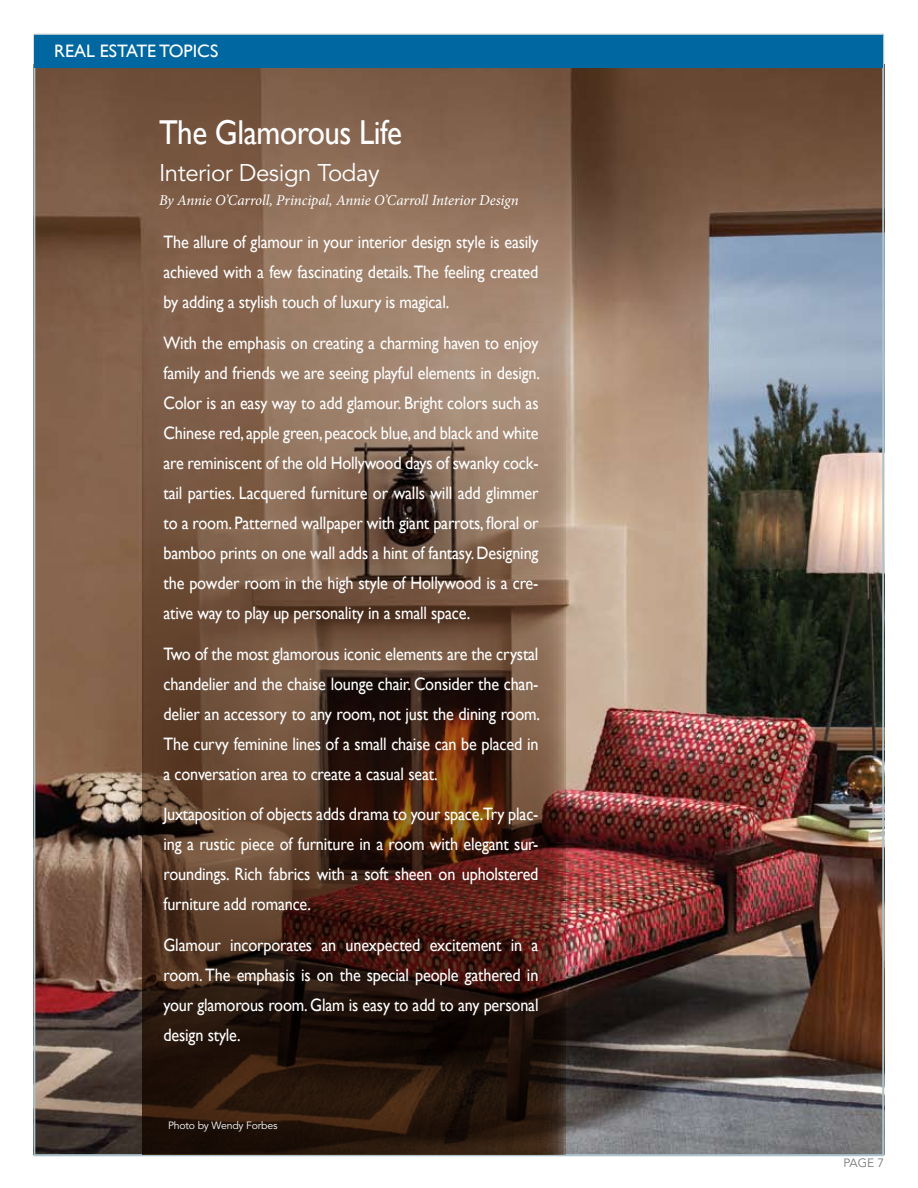
<style>
.page{position:relative;width:918px;height:1188px;background:#fff}
.page>*{position:absolute;margin:0;border:0;box-sizing:border-box;transform-origin:0 0}
.t1{font:34.5px "Gill Sans";letter-spacing:-.015em;color:#fff;scale:.9 1}
.t2{font:24px "Avenir LT Std";letter-spacing:-.02em;color:#fff}
.t3{font:18px/30px "Gill Sans";letter-spacing:-.01em;color:#fff;text-align:justify;scale:.9 1}
.t4{font:18px "Gill Sans";letter-spacing:-.01em;color:#fff}
.t5{font:italic 15px "Minion Pro";letter-spacing:-.01em;color:#fff}
.t6{font:12px "Avenir LT Std";color:#77787b}
.t7{font:10.5px "Avenir LT Std";letter-spacing:-.02em;color:#fff}
</style>
<div class="page">
<img style="left:37px;top:67px;width:844px;height:1086px">
<div style="left:35px;top:35px;width:848px;height:32px;background:#0067a0"></div>
<svg style="left:142px;top:168px;width:423px;height:986px;background:#654837"></svg>
<p class="t4" style="left:54px;top:40px;width:166px">REAL ESTATE TOPICS</p>
<h1 class="t1" style="left:159px;top:112px;width:272px">The Glamorous Life</h1>
<h2 class="t2" style="left:159px;top:159px;width:222px">Interior Design Today</h2>
<p class="t5" style="left:159px;top:190px;width:361px">By Annie O’Carroll, Principal, Annie O’Carroll Interior Design</p>
<p class="t3" style="left:164px;top:227px;width:418px">The allure of glamour in your interior design style is easily achieved with a few fascinating details. The feeling created by adding a stylish touch of luxury is magical.</p>
<p class="t3" style="left:164px;top:328px;width:420px">With the emphasis on creating a charming haven to enjoy family and friends we are seeing playful elements in design.<br>Color is an easy way to add glamour. Bright colors such as Chinese red, apple green, peacock blue, and black and white are reminiscent of the old Hollywood days of swanky cock&shy;tail parties. Lacquered furniture or walls will add glimmer to a room. Patterned wallpaper with giant parrots, floral or bamboo prints on one wall adds a hint of fantasy. Designing the powder room in the high style of Hollywood is a cre&shy;ative way to play up personality in a small space.</p>
<p class="t3" style="left:164px;top:639px;width:420px">Two of the most glamorous iconic elements are the crystal chandelier and the chaise lounge chair. Consider the chan&shy;delier an accessory to any room, not just the dining room.<br>The curvy feminine lines of a small chaise can be placed in a conversation area to create a casual seat.</p>
<p class="t3" style="left:164px;top:800px;width:418px">Juxtaposition of objects adds drama to your space.Try plac&shy;ing a rustic piece of furniture in a room with elegant sur&shy;roundings. Rich fabrics with a soft sheen on upholstered furniture add romance.</p>
<p class="t3" style="left:164px;top:931px;width:418px">Glamour incorporates an unexpected excitement in a room. The emphasis is on the special people gathered in your glamorous room. Glam is easy to add to any personal design style.</p>
<p class="t7" style="left:168px;top:1120px;width:111px">Photo by Wendy Forbes</p>
<p class="t6" style="left:844px;top:1156px;width:42px">PAGE 7</p>
</div>
